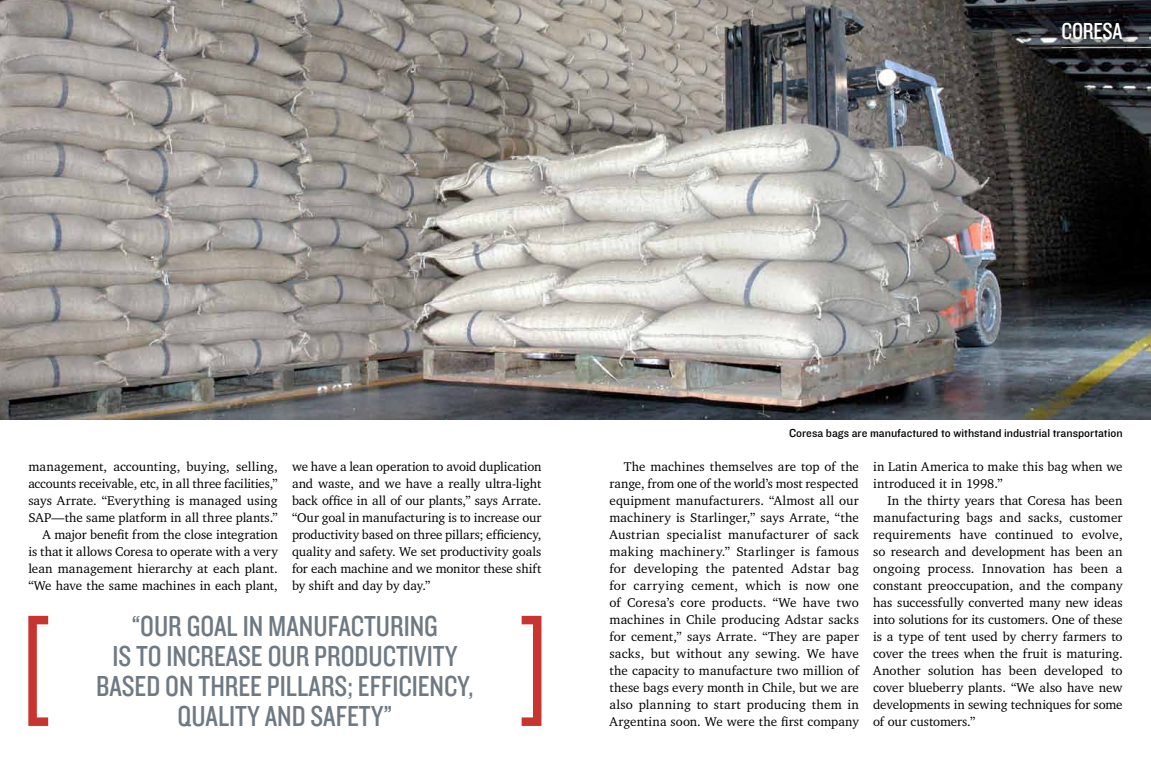
<style>
.page{position:relative;width:1151px;height:783px;background:#fff}
.page>*{position:absolute;margin:0;border:0;box-sizing:border-box;transform-origin:0 0}
.t1{font:30px/30px "Knockout HTF29 Junior Liteweight";color:#6f7983;text-align:center}
.t2{font:24px "Knockout HTF29 Junior Liteweight";letter-spacing:-.01em;color:#fff}
.t3{font:13px/17px "Charter IT Cby BT";color:#000;text-align:justify}
.t4{font:12px "Knockout HTF31 Junior Middlewt";color:#000}
</style>
<div class="page">
<img style="left:0;top:0;width:1151px;height:420px">
<svg style="left:28px;top:615px;width:20px;height:110px"></svg>
<svg style="left:522px;top:615px;width:19px;height:110px"></svg>
<div style="left:1059px;top:20px;width:92px;height:37px;background:#000;opacity:.75"></div>
<hr style="left:1061px;top:47px;width:90px;height:1px;background:#bbc0c4">
<h2 class="t2" style="left:1061px;top:18px;width:63px">CORESA</h2>
<p class="t4" style="left:789px;top:426px;width:335px">Coresa bags are manufactured to withstand industrial transportation</p>
<p class="t3" style="left:28px;top:457px;width:251px;text-align:right">management, accounting, buying, selling, accounts receivable, etc, in all three facilities,” says Arrate. “Everything is managed using SAP—the same platform in all three plants.” A major benefit from the close integration<br>is that it allows Coresa to operate with a very lean management hierarchy at each plant. “We have the same machines in each plant,</p>
<p class="t3" style="left:609px;top:457px;width:251px;text-indent:14px">The machines themselves are top of the range, from one of the world’s most respected equipment manufacturers. “Almost all our machinery is Starlinger,” says Arrate, “the Austrian specialist manufacturer of sack making machinery.” Starlinger is famous for developing the patented Adstar bag for carrying cement, which is now one of Coresa’s core products. “We have two machines in Chile producing Adstar sacks for cement,” says Arrate. “They are paper sacks, but without any sewing. We have the capacity to manufacture two million of these bags every month in Chile, but we are also planning to start producing them in Argentina soon. We were the first company</p>
<p class="t3" style="left:292px;top:457px;width:251px">we have a lean operation to avoid duplication and waste, and we have a really ultra-light back office in all of our plants,” says Arrate. “Our goal in manufacturing is to increase our productivity based on three pillars; efficiency, quality and safety. We set productivity goals for each machine and we monitor these shift by shift and day by day.”</p>
<p class="t3" style="left:873px;top:457px;width:251px">in Latin America to make this bag when we introduced it in 1998.”</p>
<p class="t3" style="left:873px;top:491px;width:251px;text-indent:14px">In the thirty years that Coresa has been manufacturing bags and sacks, customer requirements have continued to evolve, so research and development has been an ongoing process. Innovation has been a constant preoccupation, and the company has successfully converted many new ideas into solutions for its customers. One of these is a type of tent used by cherry farmers to cover the trees when the fruit is maturing.<br>Another solution has been developed to cover blueberry plants. “We also have new developments in sewing techniques for some of our customers.”</p>
<h1 class="t1" style="left:96px;top:611px;width:379px">“OUR GOAL IN MANUFACTURING<br>IS TO INCREASE OUR PRODUCTIVITY<br>BASED ON THREE PILLARS; EFFICIENCY,<br>QUALITY AND SAFETY”</h1>
</div>
